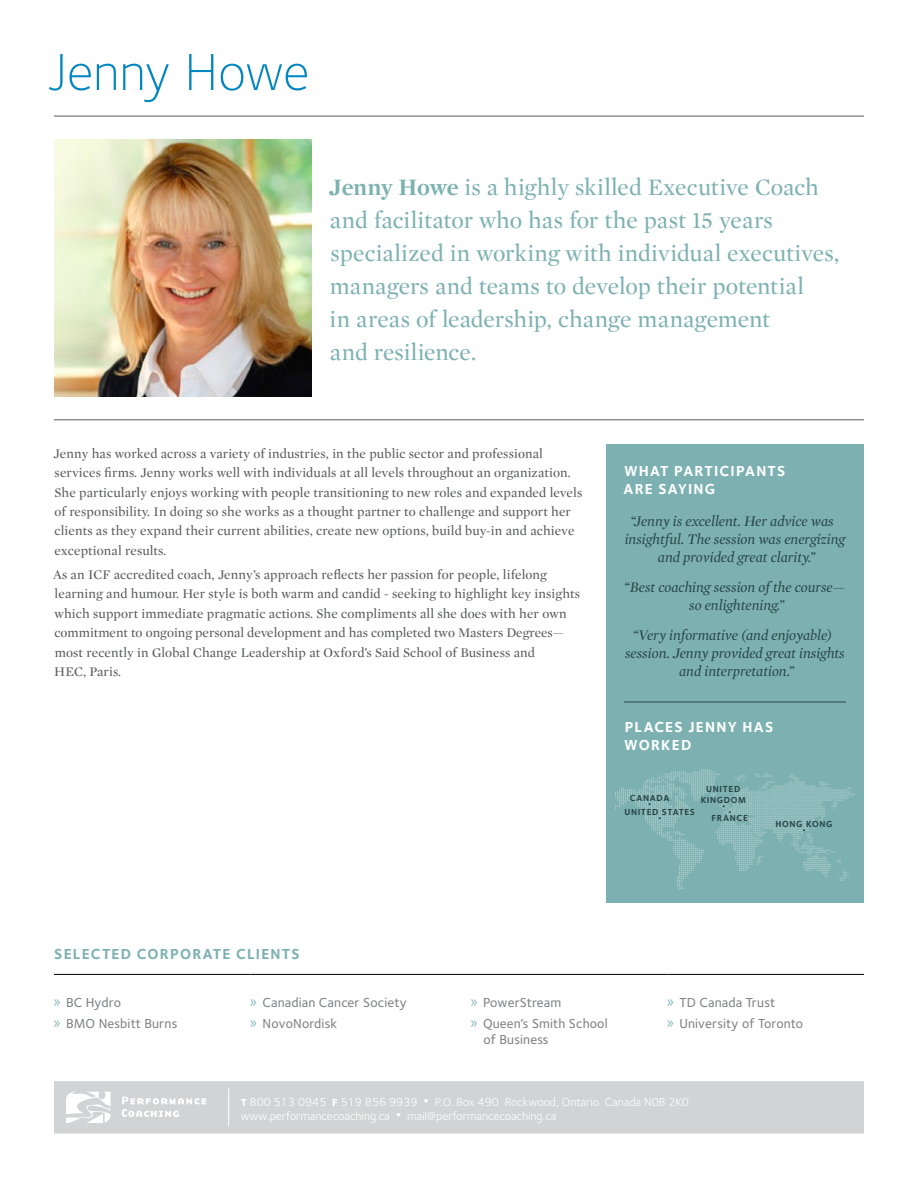
<style>
.page{position:relative;width:918px;height:1188px;background:#fff}
.page>*{position:absolute;margin:0;border:0;box-sizing:border-box;transform-origin:0 0}
.t1{font:300 54px "Foundry Sterling";letter-spacing:-.005em;color:#0086c0}
.t2{font:24px/33px "Mercury Display";color:#7db1b1}
.t3{font:italic 15px/18px "Mercury Display";color:#294647;text-align:center}
.t4{font:700 15px/18px "Foundry Sterling";letter-spacing:.08em;color:#fff}
.t5{font:700 15px "Foundry Sterling";letter-spacing:.075em;color:#7db1b1}
.t6{font:13.5px/19.5px "Mercury Display";letter-spacing:.01em;color:#58595b}
.t7{font:500 13.5px/21px "Foundry Sterling";letter-spacing:.01em;color:#808285}
.t8{font:12px/14.4px "Foundry Sterling";color:#fff}
.t9{font:700 9.15px/14.1px "Foundry Sterling";letter-spacing:.07em;color:#294647}
.s1{font-weight:700}
.s2{font-weight:300;font-size:18px;color:#7db1b1}
.s3{font-weight:800;font-size:10.5px}
.s4{font-size:21px}
</style>
<div class="page">
<hr style="left:54px;top:116px;width:810px;height:1px;background:#58595b">
<img style="left:54px;top:139px;width:258px;height:257px">
<hr style="left:54px;top:420px;width:810px;height:1px;background:#58595b">
<div style="left:606px;top:444px;width:258px;height:459px;background:#7db1b1"></div>
<hr style="left:624px;top:702px;width:222px;height:1px;background:#294647">
<hr style="left:54px;top:974px;width:196px;height:1px;background:#000">
<hr style="left:250px;top:974px;width:197px;height:1px;background:#000">
<svg style="left:447px;top:974px;width:24px;height:1px"></svg>
<hr style="left:471px;top:974px;width:197px;height:1px;background:#000">
<hr style="left:668px;top:974px;width:196px;height:1px;background:#000">
<svg style="left:615px;top:770px;width:240px;height:119px"></svg>
<div style="left:54px;top:1081px;width:810px;height:53px;background:#d1d3d4"></div>
<h1 class="t1" style="left:48px;top:41px;width:263px">Jenny Howe</h1>
<p class="t2" style="left:329px;top:170px;width:512px"><span class="s1">Jenny Howe</span> is a highly skilled Executive Coach and facilitator who has for the past 15 years specialized in working with individual executives, managers and teams to develop their potential<br>in areas of leadership, change management<br>and resilience.</p>
<p class="t6" style="left:54px;top:443px;width:530px">Jenny has worked across a variety of industries, in the public sector and professional services firms. Jenny works well with individuals at all levels throughout an organization.<br>She particularly enjoys working with people transitioning to new roles and expanded levels of responsibility. In doing so she works as a thought partner to challenge and support her clients as they expand their current abilities, create new options, build buy-in and achieve exceptional results.</p>
<p class="t6" style="left:53px;top:564px;width:528px">As an ICF accredited coach, Jenny’s approach reflects her passion for people, lifelong learning and humour. Her style is both warm and candid - seeking to highlight key insights which support immediate pragmatic actions. She compliments all she does with her own commitment to ongoing personal development and has completed two Masters Degrees— most recently in Global Change Leadership at Oxford’s Said School of Business and<br>HEC, Paris.</p>
<p class="t4" style="left:624px;top:463px;width:163px">WHAT PARTICIPANTS<br>ARE SAYING</p>
<p class="t3" style="left:625px;top:511px;width:222px">“Jenny is excellent. Her advice was insightful. The session was energizing and provided great clarity.”</p>
<p class="t3" style="left:624px;top:577px;width:222px">“Best coaching session of the course— so enlightening.”</p>
<p class="t3" style="left:625px;top:625px;width:221px">“Very informative (and enjoyable) session. Jenny provided great insights and interpretation.”</p>
<p class="t4" style="left:624px;top:719px;width:151px">PLACES JENNY HAS<br>WORKED</p>
<p class="t9" style="left:701px;top:784px;width:47px;line-height:10.9px;text-align:center">UNITED<br>KINGDOM</p>
<p class="t9" style="left:624px;top:791px;width:72px;text-indent:5px">CANADA<br>UNITED STATES</p>
<p class="t9" style="left:712px;top:812px;width:38px">FRANCE</p>
<p class="t9" style="left:775px;top:818px;width:59px">HONG KONG</p>
<p class="t5" style="left:54px;top:945px;width:247px">SELECTED CORPORATE CLIENTS</p>
<p class="t7" style="left:53px;top:992px;width:126px"><span class="s2">»</span> BC Hydro<br><span class="s2">»</span> BMO Nesbitt Burns</p>
<p class="t7" style="left:250px;top:992px;width:158px"><span class="s2">»</span> Canadian Cancer Society <span class="s2">»</span> NovoNordisk</p>
<p class="t7" style="left:470px;top:992px;width:139px"><span class="s2">»</span> PowerStream<br><span class="s2">»</span> Queen’s Smith School</p>
<p class="t7" style="left:483px;top:1029px;width:67px">of Business</p>
<p class="t7" style="left:667px;top:992px;width:138px"><span class="s2">»</span> TD Canada Trust<br><span class="s2">»</span> University of Toronto</p>
<p class="t8" style="left:241px;top:1095px;width:450px"><span class="s3">T</span> 800 513 0945 <span class="s3">F</span> 519 856 9939 <span class="s4">•</span> P.O. Box 490 Rockwood, Ontario Canada N0B 2K0 www.performancecoaching.ca <span class="s4">•</span> mail@performancecoaching.ca</p>
</div>
